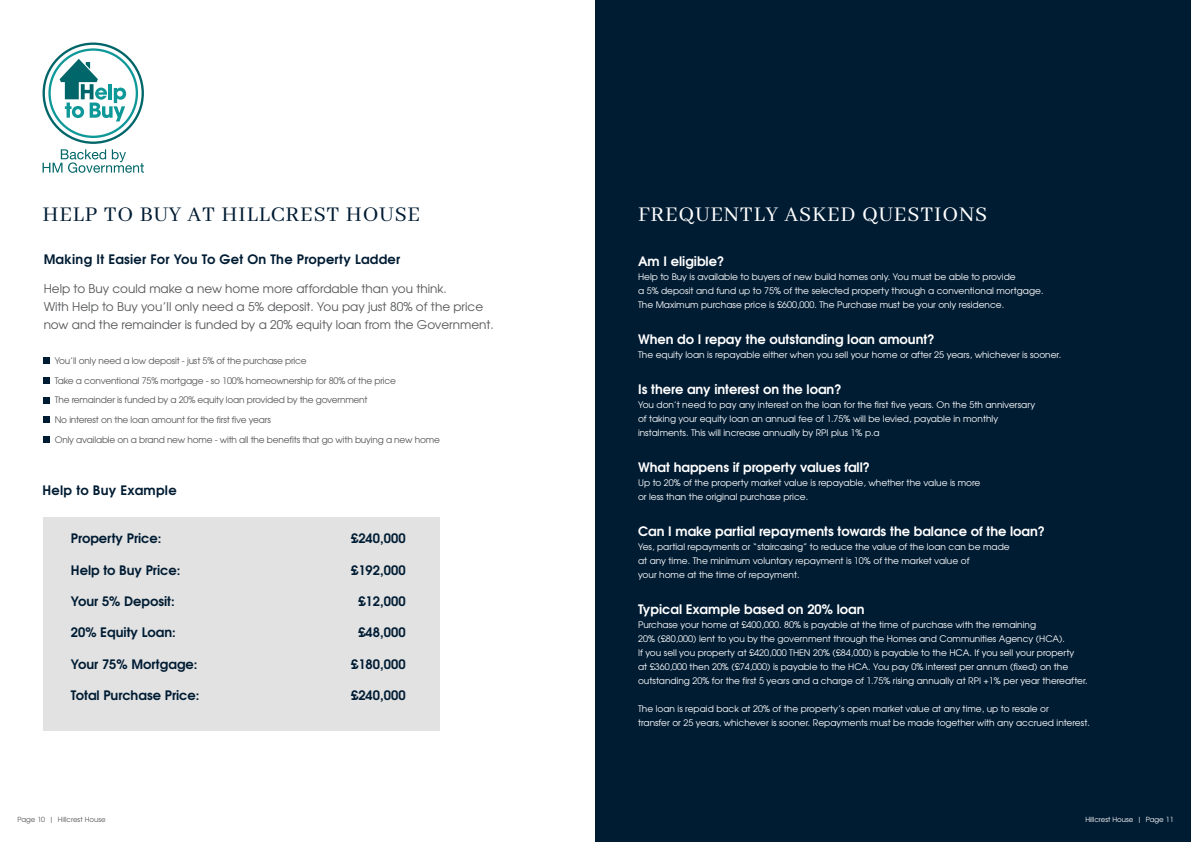
<style>
.page{position:relative;width:1191px;height:842px;background:#fff}
.page>*{position:absolute;margin:0;border:0;box-sizing:border-box;transform-origin:0 0}
.t1{font:23px "Abhaya Libre";letter-spacing:.04em;color:#001c33}
.t2{font:23px "Abhaya Libre";letter-spacing:.04em;color:#fff}
.t3{font:700 13px "Te X Gyre Adventor";color:#fff}
.t4{font:700 13px "Te X Gyre Adventor";color:#001c33}
.t5{font:700 13px "Te X Gyre Adventor";letter-spacing:.02em;color:#001c33}
.t6{font:12px/18px "Te X Gyre Adventor";color:#57585a}
.t7{font:9px/14px "Te X Gyre Adventor";color:#fff}
.t8{font:9px/19.7px "Te X Gyre Adventor";letter-spacing:-.02em;color:#57585a}
.t9{font:7px "Te X Gyre Adventor";color:#57585a}
.t10{font:7px "Te X Gyre Adventor";color:#fff}
</style>
<div class="page">
<div style="left:43px;top:517px;width:396px;height:213px;background:#e2e2e2"></div>
<div style="left:595px;top:0;width:596px;height:842px;background:#001c33"></div>
<div style="left:44px;top:357px;width:6px;height:7px;background:#001c33"></div>
<div style="left:44px;top:377px;width:6px;height:7px;background:#001c33"></div>
<svg style="left:44px;top:397px;width:6px;height:6px"></svg>
<div style="left:44px;top:416px;width:6px;height:7px;background:#001c33"></div>
<div style="left:44px;top:436px;width:6px;height:7px;background:#001c33"></div>
<svg style="left:43px;top:43px;width:101px;height:130px"></svg>
<h1 class="t1" style="left:43px;top:201px;width:379px">HELP TO BUY AT HILLCREST HOUSE</h1>
<h2 class="t5" style="left:44px;top:248px;width:358px">Making It Easier For You To Get On The Property Ladder</h2>
<h3 class="t6" style="left:44px;top:279px;width:452px">Help to Buy could make a new home more affordable than you think.<br>With Help to Buy you’ll only need a 5% deposit. You pay just 80% of the price now and the remainder is funded by a 20% equity loan from the Government.</h3>
<p class="t8" style="left:55px;top:350px;width:386px">You’ll only need a low deposit - just 5% of the purchase price<br>Take a conventional 75% mortgage - so 100% homeownership for 80% of the price<br>The remainder is funded by a 20% equity loan provided by the government<br>No interest on the loan amount for the first five years<br>Only available on a brand new home - with all the benefits that go with buying a new home</p>
<h2 class="t5" style="left:43px;top:479px;width:136px">Help to Buy Example</h2>
<h2 class="t4" style="left:71px;top:527px;width:92px">Property Price:</h2>
<h2 class="t4" style="left:351px;top:527px;width:56px">£240,000</h2>
<h2 class="t4" style="left:71px;top:559px;width:111px">Help to Buy Price:</h2>
<h2 class="t4" style="left:351px;top:559px;width:56px">£192,000</h2>
<h2 class="t4" style="left:71px;top:590px;width:105px">Your 5% Deposit:</h2>
<h2 class="t4" style="left:358px;top:590px;width:49px">£12,000</h2>
<h2 class="t4" style="left:71px;top:621px;width:106px">20% Equity Loan:</h2>
<h2 class="t4" style="left:358px;top:621px;width:49px">£48,000</h2>
<h2 class="t4" style="left:71px;top:653px;width:128px">Your 75% Mortgage:</h2>
<h2 class="t4" style="left:351px;top:653px;width:56px">£180,000</h2>
<h2 class="t4" style="left:71px;top:684px;width:130px">Total Purchase Price:</h2>
<h2 class="t4" style="left:351px;top:684px;width:56px">£240,000</h2>
<h1 class="t2" style="left:638px;top:201px;width:350px">FREQUENTLY ASKED QUESTIONS</h1>
<h2 class="t3" style="left:638px;top:250px;width:88px">Am I eligible?</h2>
<p class="t7" style="left:638px;top:269px;width:407px">Help to Buy is available to buyers of new build homes only. You must be able to provide<br>a 5% deposit and fund up to 75% of the selected property through a conventional mortgage.<br>The Maximum purchase price is £600,000. The Purchase must be your only residence.</p>
<h2 class="t3" style="left:638px;top:328px;width:298px">When do I repay the outstanding loan amount?</h2>
<p class="t7" style="left:638px;top:347px;width:425px">The equity loan is repayable either when you sell your home or after 25 years, whichever is sooner.</p>
<h2 class="t3" style="left:638px;top:378px;width:205px">Is there any interest on the loan?</h2>
<p class="t7" style="left:638px;top:397px;width:398px">You don’t need to pay any interest on the loan for the first five years. On the 5th anniversary of taking your equity loan an annual fee of 1.75% will be levied, payable in monthly instalments. This will increase annually by RPI plus 1% p.a</p>
<h2 class="t3" style="left:638px;top:456px;width:234px">What happens if property values fall?</h2>
<p class="t7" style="left:638px;top:475px;width:344px">Up to 20% of the property market value is repayable, whether the value is more or less than the original purchase price.</p>
<h2 class="t3" style="left:638px;top:520px;width:409px">Can I make partial repayments towards the balance of the loan?</h2>
<p class="t7" style="left:638px;top:539px;width:373px">Yes, partial repayments or “staircasing” to reduce the value of the loan can be made at any time. The minimum voluntary repayment is 10% of the market value of<br>your home at the time of repayment.</p>
<h2 class="t3" style="left:638px;top:598px;width:228px">Typical Example based on 20% loan</h2>
<p class="t7" style="left:638px;top:617px;width:451px">Purchase your home at £400,000. 80% is payable at the time of purchase with the remaining<br>20% (£80,000) lent to you by the government through the Homes and Communities Agency (HCA).<br>If you sell you property at £420,000 THEN 20% (£84,000) is payable to the HCA. If you sell your property<br>at £360,000 then 20% (£74,000) is payable to the HCA. You pay 0% interest per annum (fixed) on the outstanding 20% for the first 5 years and a charge of 1.75% rising annually at RPI +1% per year thereafter.</p>
<p class="t7" style="left:638px;top:701px;width:453px">The loan is repaid back at 20% of the property’s open market value at any time, up to resale or<br>transfer or 25 years, whichever is sooner. Repayments must be made together with any accrued interest.</p>
<p class="t9" style="left:17px;top:814px;width:90px">Page 10 | Hillcrest House</p>
<p class="t10" style="left:1085px;top:814px;width:90px">Hillcrest House | Page 11</p>
</div>
